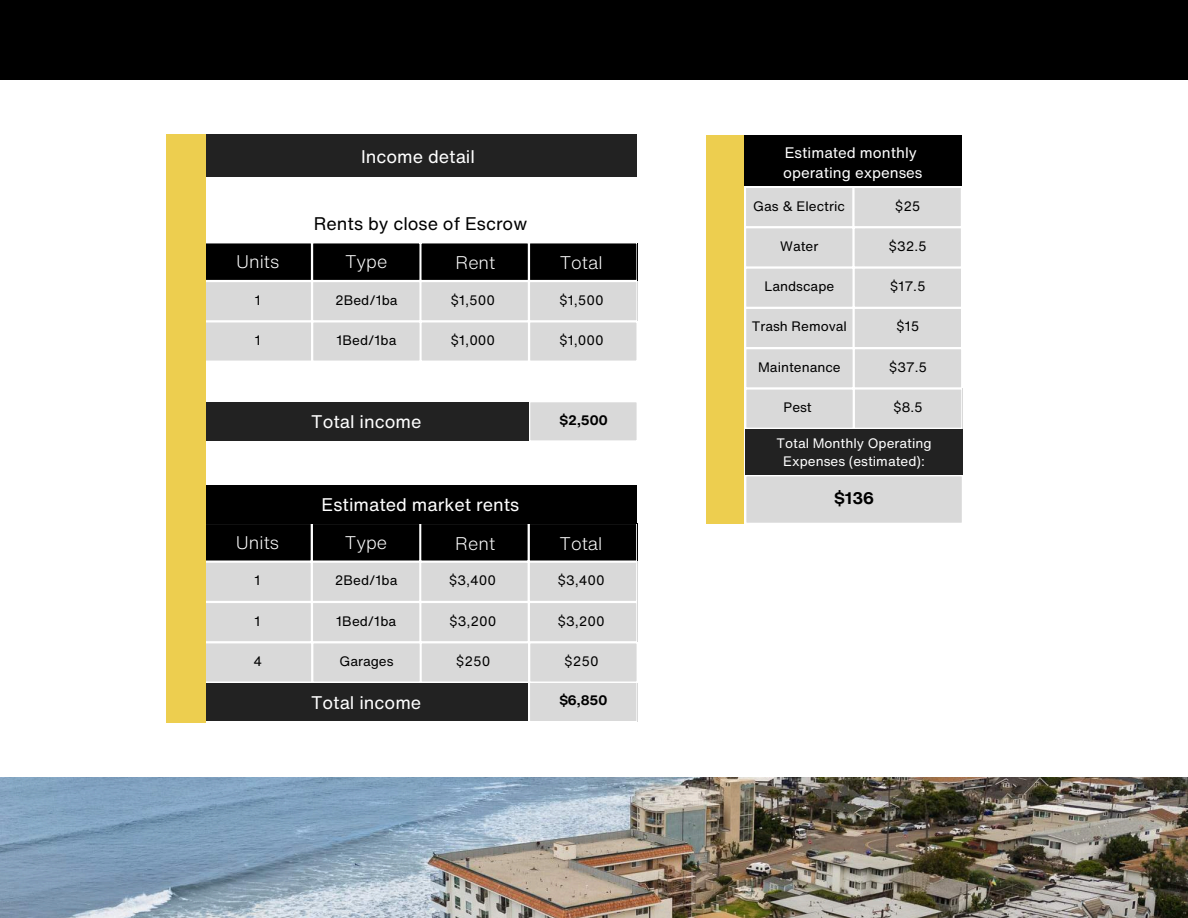
<style>
.page{position:relative;width:1188px;height:918px;background:#fff}
.page>*{position:absolute;margin:0;border:0;box-sizing:border-box;transform-origin:0 0}
.t1{font:18px "Helvetica Now Text";color:#fff}
.t2{font:300 18px "Helvetica Now Text";color:#fff}
.t3{font:18px "Helvetica Now Text";color:#000}
.t4{font:700 16.5px "Helvetica Now Text";color:#000}
.t5{font:15px/20.2px "Helvetica Now Text";color:#fff}
.t6{font:13.5px "Helvetica Now Text";color:#000}
.t7{font:13.5px/18px "Helvetica Now Text";color:#fff;text-align:center}
.t8{font:700 13.5px "Helvetica Now Text";color:#000}
</style>
<div class="page">
<div style="left:0;top:0;width:1188px;height:80px;background:#000"></div>
<img style="left:0;top:777px;width:1188px;height:141px">
<div style="left:204px;top:134px;width:433px;height:43px;background:#222"></div>
<svg style="left:205px;top:243px;width:432px;height:119px;background:#9f9e9b"></svg>
<div style="left:204px;top:402px;width:325px;height:39px;background:#222"></div>
<div style="left:530px;top:402px;width:107px;height:39px;background:#d9d9d9"></div>
<div style="left:203px;top:485px;width:434px;height:39px;background:#000"></div>
<svg style="left:205px;top:523px;width:432px;height:199px;background:#999998"></svg>
<div style="left:166px;top:134px;width:39px;height:589px;background:#edce4f"></div>
<div style="left:744px;top:135px;width:218px;height:55px;background:#000"></div>
<div style="left:745px;top:429px;width:218px;height:49px;background:#222"></div>
<svg style="left:745px;top:475px;width:218px;height:48px;background:#dadada"></svg>
<svg style="left:745px;top:187px;width:217px;height:241px;background:#dbdbdb"></svg>
<div style="left:707px;top:135px;width:37px;height:389px;background:#edce4f"></div>
<h1 class="t1" style="left:361px;top:143px;width:115px">Income detail</h1>
<h1 class="t3" style="left:314px;top:210px;width:215px">Rents by close of Escrow</h1>
<h1 class="t2" style="left:236px;top:248px;width:45px">Units</h1>
<h1 class="t2" style="left:345px;top:248px;width:44px">Type</h1>
<h1 class="t2" style="left:455px;top:249px;width:41px">Rent</h1>
<h1 class="t2" style="left:560px;top:249px;width:44px">Total</h1>
<p class="t6" style="left:255px;top:290px;width:8px">1</p>
<p class="t6" style="left:335px;top:290px;width:64px">2Bed/1ba</p>
<p class="t6" style="left:450px;top:290px;width:46px">$1,500</p>
<p class="t6" style="left:559px;top:290px;width:46px">$1,500</p>
<p class="t6" style="left:255px;top:330px;width:8px">1</p>
<p class="t6" style="left:336px;top:330px;width:61px">1Bed/1ba</p>
<p class="t6" style="left:451px;top:330px;width:46px">$1,000</p>
<p class="t6" style="left:559px;top:330px;width:46px">$1,000</p>
<h1 class="t1" style="left:311px;top:408px;width:112px">Total income</h1>
<p class="t8" style="left:559px;top:410px;width:50px">$2,500</p>
<h1 class="t1" style="left:322px;top:491px;width:199px">Estimated market rents</h1>
<h1 class="t2" style="left:236px;top:529px;width:45px">Units</h1>
<h1 class="t2" style="left:345px;top:529px;width:44px">Type</h1>
<h1 class="t2" style="left:455px;top:530px;width:41px">Rent</h1>
<h1 class="t2" style="left:560px;top:530px;width:44px">Total</h1>
<p class="t6" style="left:255px;top:570px;width:8px">1</p>
<p class="t6" style="left:335px;top:570px;width:64px">2Bed/1ba</p>
<p class="t6" style="left:449px;top:570px;width:49px">$3,400</p>
<p class="t6" style="left:558px;top:570px;width:49px">$3,400</p>
<p class="t6" style="left:255px;top:611px;width:8px">1</p>
<p class="t6" style="left:336px;top:611px;width:61px">1Bed/1ba</p>
<p class="t6" style="left:449px;top:611px;width:49px">$3,200</p>
<p class="t6" style="left:558px;top:611px;width:49px">$3,200</p>
<p class="t6" style="left:254px;top:651px;width:10px">4</p>
<p class="t6" style="left:339px;top:651px;width:56px">Garages</p>
<p class="t6" style="left:456px;top:651px;width:36px">$250</p>
<p class="t6" style="left:564px;top:651px;width:36px">$250</p>
<h1 class="t1" style="left:311px;top:689px;width:112px">Total income</h1>
<p class="t8" style="left:559px;top:690px;width:50px">$6,850</p>
<p class="t5" style="left:783px;top:142px;width:141px">Estimated monthly operating expenses</p>
<p class="t6" style="left:753px;top:196px;width:93px">Gas &amp; Electric</p>
<p class="t6" style="left:895px;top:196px;width:27px">$25</p>
<p class="t6" style="left:780px;top:236px;width:40px">Water</p>
<p class="t6" style="left:889px;top:236px;width:40px">$32.5</p>
<p class="t6" style="left:764px;top:276px;width:71px">Landscape</p>
<p class="t6" style="left:890px;top:276px;width:37px">$17.5</p>
<p class="t6" style="left:752px;top:316px;width:97px">Trash Removal</p>
<p class="t6" style="left:896px;top:316px;width:25px">$15</p>
<p class="t6" style="left:758px;top:357px;width:84px">Maintenance</p>
<p class="t6" style="left:889px;top:357px;width:40px">$37.5</p>
<p class="t6" style="left:784px;top:397px;width:30px">Pest</p>
<p class="t6" style="left:893px;top:397px;width:31px">$8.5</p>
<p class="t7" style="left:777px;top:434px;width:157px">Total Monthly Operating<br>Expenses (estimated):</p>
<p class="t4" style="left:834px;top:486px;width:42px">$136</p>
</div>
